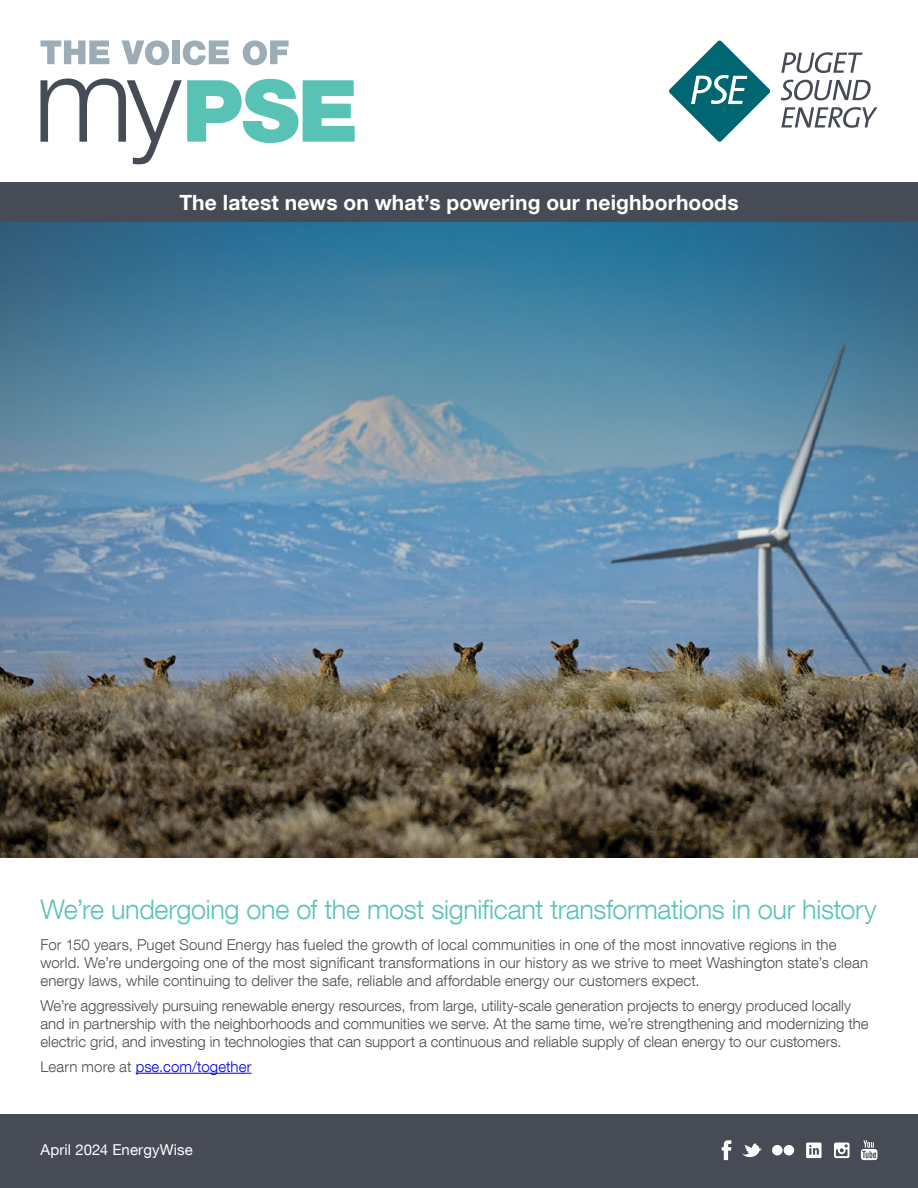
<style>
.page{position:relative;width:918px;height:1188px;background:#fff}
.page>*{position:absolute;margin:0;border:0;box-sizing:border-box;transform-origin:0 0}
.t1{font:300 27px "Helvetica Neue LT Com";letter-spacing:-.015em;color:#58c3b4}
.t2{font:700 21px "Helvetica Neue LT Com";letter-spacing:.005em;color:#fff}
.t3{font:300 15px/18px "Helvetica Neue LT Com";color:#4d4d4f}
.t4{font:300 15px "Helvetica Neue LT Com";letter-spacing:.01em;color:#00e}
.t5{font:15px "Helvetica Neue LT Com";letter-spacing:.005em;color:#fff}
.s1{color:#4d4d4f}
</style>
<div class="page">
<svg style="left:40px;top:40px;width:69px;height:24px"></svg>
<svg style="left:122px;top:40px;width:47px;height:25px"></svg>
<div style="left:172px;top:40px;width:8px;height:24px;background:#9cadb7"></div>
<svg style="left:183px;top:40px;width:46px;height:25px"></svg>
<svg style="left:243px;top:40px;width:46px;height:25px"></svg>
<div style="left:0;top:1114px;width:918px;height:74px;background:#474b55"></div>
<div style="left:0;top:182px;width:918px;height:41px;background:#474b55"></div>
<svg style="left:40px;top:79px;width:315px;height:85px"></svg>
<svg style="left:772px;top:1145px;width:23px;height:11px"></svg>
<div style="left:804px;top:1135px;width:20px;height:30px;background:linear-gradient(to right,#474b55,#474b55)"></div>
<div style="left:832px;top:1135px;width:20px;height:30px;background:linear-gradient(to right,#474b55,#474b55)"></div>
<svg style="left:722px;top:1140px;width:9px;height:20px"></svg>
<svg style="left:861px;top:1140px;width:17px;height:20px"></svg>
<div style="left:784px;top:1145px;width:10px;height:10px;background:#fff;border-radius:50%"></div>
<div style="left:772px;top:1145px;width:11px;height:10px;background:#fff;border-radius:50%"></div>
<svg style="left:742px;top:1143px;width:20px;height:15px"></svg>
<svg style="left:834px;top:1143px;width:16px;height:15px"></svg>
<svg style="left:806px;top:1143px;width:16px;height:15px"></svg>
<svg style="left:781px;top:107px;width:97px;height:21px"></svg>
<svg style="left:781px;top:80px;width:90px;height:20px"></svg>
<svg style="left:781px;top:52px;width:82px;height:21px"></svg>
<svg style="left:669px;top:40px;width:102px;height:102px"></svg>
<img style="left:0;top:223px;width:918px;height:634px">
<hr style="left:136px;top:1073px;width:115px;height:1px;background:#00e">
<h2 class="t2" style="left:179px;top:189px;width:561px">The latest news on what’s powering our neighborhoods</h2>
<h1 class="t1" style="left:40px;top:893px;width:838px">We’re undergoing one of the most significant transformations in our history</h1>
<p class="t3" style="left:40px;top:936px;width:829px">For 150 years, Puget Sound Energy has fueled the growth of local communities in one of the most innovative regions in the world. We’re undergoing one of the most significant transformations in our history as we strive to meet Washington state’s clean energy laws, while continuing to deliver the safe, reliable and affordable energy our customers expect.</p>
<p class="t3" style="left:40px;top:996px;width:830px">We’re aggressively pursuing renewable energy resources, from large, utility-scale generation projects to energy produced locally and in partnership with the neighborhoods and communities we serve. At the same time, we’re strengthening and modernizing the electric grid, and investing in technologies that can support a continuous and reliable supply of clean energy to our customers.</p>
<p class="t4" style="left:40px;top:1057px;width:212px"><span class="s1">Learn more at</span> pse.com/together</p>
<p class="t5" style="left:40px;top:1141px;width:154px">April 2024 EnergyWise</p>
</div>
